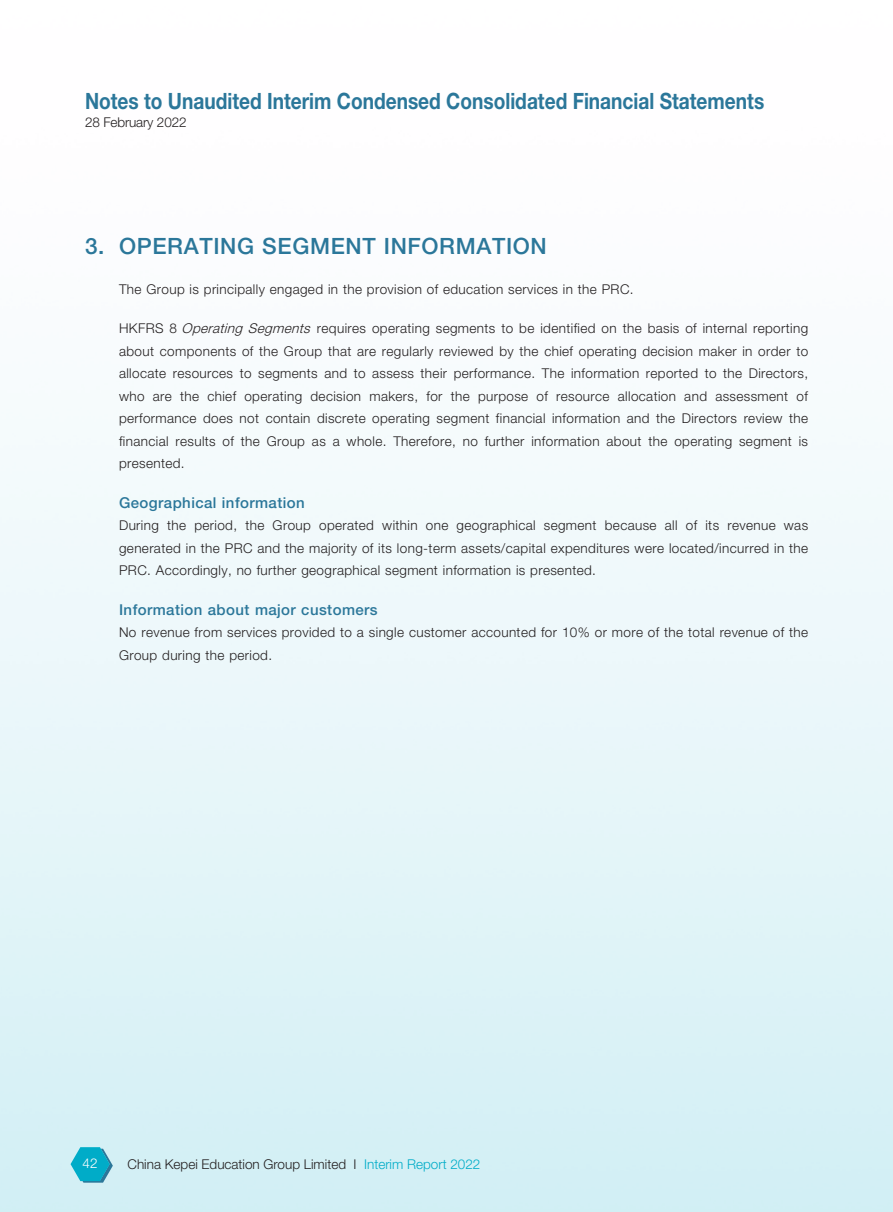
<style>
.page{position:relative;width:893px;height:1212px;background:#fff}
.page>*{position:absolute;margin:0;border:0;box-sizing:border-box;transform-origin:0 0}
.t1{font:700 22.5px "Helvetica Neue LT Std";color:#2b779a;scale:.85 1}
.t2{font:500 22.5px "Helvetica Neue LT Std";letter-spacing:.03em;color:#2b779a}
.t3{font:500 15px "Helvetica Neue LT Std";letter-spacing:.03em;color:#2b779a}
.t4{font:300 13.5px/22.5px "Helvetica Neue LT Std";letter-spacing:.03em;color:#231f20;text-align:justify}
.t5{font:300 13.5px "Helvetica Neue LT Std";color:#231f20}
.t6{font:300 13.5px "Helvetica Neue LT Std";letter-spacing:-.01em;color:#231f20}
.t7{font:300 13.5px "Helvetica Neue LT Std";color:#fff}
.s1{font-style:italic}
.s2{color:#00acc8}
</style>
<div class="page">
<img style="left:0;top:432px;width:893px;height:780px">
<svg style="left:71px;top:1147px;width:42px;height:35px"></svg>
<h1 class="t1" style="left:85px;top:87px;width:801px">Notes to Unaudited Interim Condensed Consolidated Financial Statements</h1>
<p class="t6" style="left:85px;top:114px;width:103px">28 February 2022</p>
<h1 class="t2" style="left:85px;top:233px;width:463px">3. OPERATING SEGMENT INFORMATION</h1>
<p class="t4" style="left:119px;top:277px;width:516px">The Group is principally engaged in the provision of education services in the PRC.</p>
<p class="t4" style="left:119px;top:317px;width:691px">HKFRS 8 <span class="s1">Operating Segments</span> requires operating segments to be identified on the basis of internal reporting about components of the Group that are regularly reviewed by the chief operating decision maker in order to allocate resources to segments and to assess their performance. The information reported to the Directors, who are the chief operating decision makers, for the purpose of resource allocation and assessment of performance does not contain discrete operating segment financial information and the Directors review the financial results of the Group as a whole. Therefore, no further information about the operating segment is presented.</p>
<p class="t3" style="left:119px;top:493px;width:187px">Geographical information</p>
<p class="t4" style="left:119px;top:514px;width:691px">During the period, the Group operated within one geographical segment because all of its revenue was generated in the PRC and the majority of its long-term assets/capital expenditures were located/incurred in the PRC. Accordingly, no further geographical segment information is presented.</p>
<p class="t3" style="left:119px;top:600px;width:260px">Information about major customers</p>
<p class="t4" style="left:119px;top:621px;width:691px">No revenue from services provided to a single customer accounted for 10% or more of the total revenue of the<br>Group during the period.</p>
<p class="t7" style="left:83px;top:1155px;width:17px">42</p>
<p class="t5" style="left:128px;top:1156px;width:354px">China Kepei Education Group Limited I <span class="s2">Interim Report 2022</span></p>
</div>
